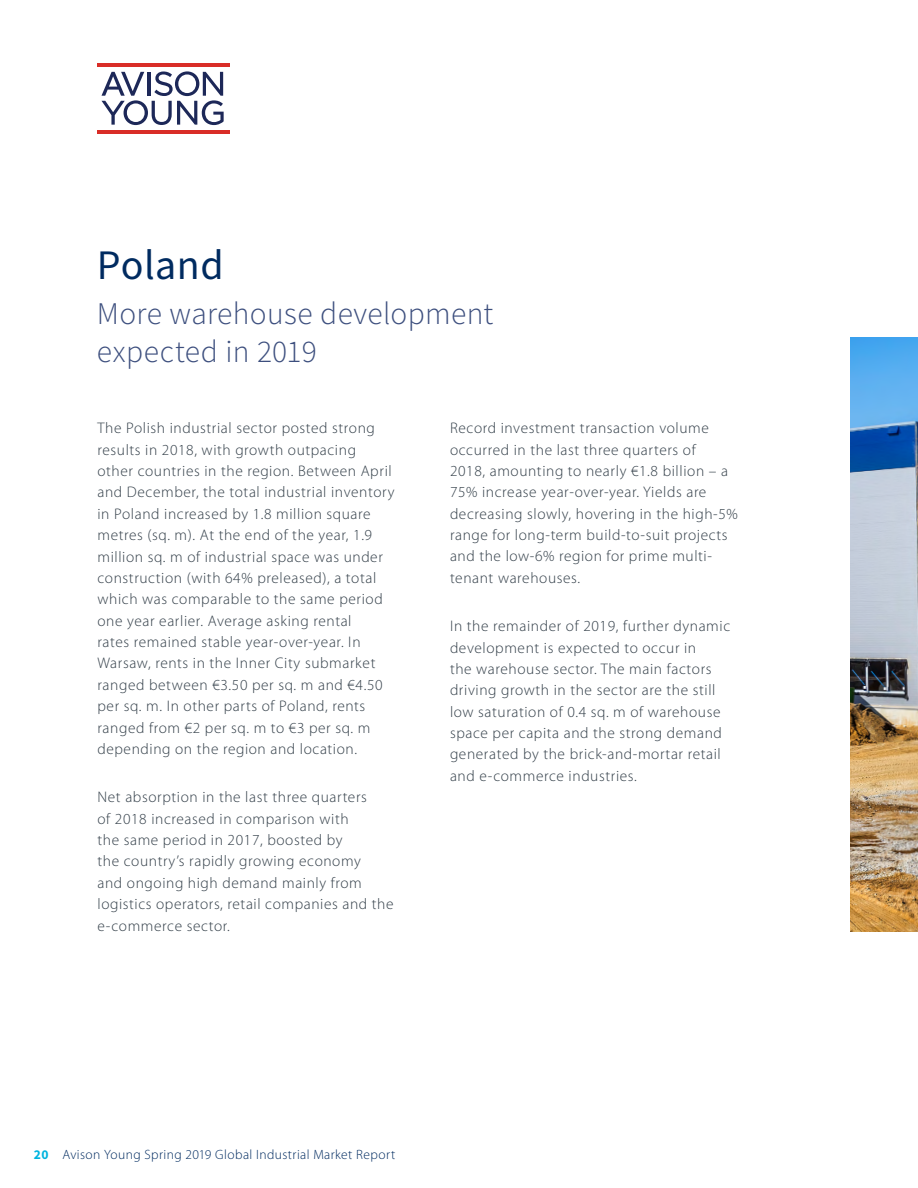
<style>
.page{position:relative;width:918px;height:1188px;background:#fff}
.page>*{position:absolute;margin:0;border:0;box-sizing:border-box;transform-origin:0 0}
.t1{font:42px "Source Sans Pro";letter-spacing:.015em;color:#002b60}
.t2{font:300 31.5px/37.8px "Source Sans Pro";letter-spacing:.01em;color:#3d4f7e}
.t3{font:300 15.3px/21.3px "Myriad Pro";letter-spacing:.04em;color:#323e48}
.t4{font:300 13.5px "Myriad Pro";letter-spacing:.035em;color:#002b60}
.s1{font-family:"Source Sans Pro";font-weight:700;color:#00b4df}
</style>
<div class="page">
<hr style="left:97px;top:63px;width:133px;height:4px;background:#d92d27">
<hr style="left:97px;top:130px;width:133px;height:4px;background:#d92d27">
<svg style="left:102px;top:71px;width:122px;height:54px"></svg>
<img style="left:850px;top:338px;width:68px;height:594px">
<h1 class="t1" style="left:97px;top:238px;width:129px">Poland</h1>
<h2 class="t2" style="left:97px;top:295px;width:398px">More warehouse development expected in 2019</h2>
<p class="t3" style="left:98px;top:417px;width:299px">The Polish industrial sector posted strong results in 2018, with growth outpacing other countries in the region. Between April and December, the total industrial inventory in Poland increased by 1.8 million square metres (sq. m). At the end of the year, 1.9 million sq. m of industrial space was under construction (with 64% preleased), a total which was comparable to the same period one year earlier. Average asking rental<br>rates remained stable year-over-year. In Warsaw, rents in the Inner City submarket ranged between €3.50 per sq. m and €4.50 per sq. m. In other parts of Poland, rents ranged from €2 per sq. m to €3 per sq. m depending on the region and location.</p>
<p class="t3" style="left:98px;top:786px;width:298px">Net absorption in the last three quarters<br>of 2018 increased in comparison with<br>the same period in 2017, boosted by<br>the country’s rapidly growing economy<br>and ongoing high demand mainly from logistics operators, retail companies and the e-commerce sector.</p>
<p class="t3" style="left:450px;top:417px;width:289px">Record investment transaction volume occurred in the last three quarters of<br>2018, amounting to nearly €1.8 billion – a 75% increase year-over-year. Yields are decreasing slowly, hovering in the high-5% range for long-term build-to-suit projects and the low-6% region for prime multi&shy;tenant warehouses.</p>
<p class="t3" style="left:450px;top:615px;width:282px">In the remainder of 2019, further dynamic development is expected to occur in<br>the warehouse sector. The main factors driving growth in the sector are the still low saturation of 0.4 sq. m of warehouse space per capita and the strong demand generated by the brick-and-mortar retail and e-commerce industries.</p>
<p class="t4" style="left:34px;top:1146px;width:363px"><span class="s1">20</span> Avison Young Spring 2019 Global Industrial Market Report</p>
</div>
